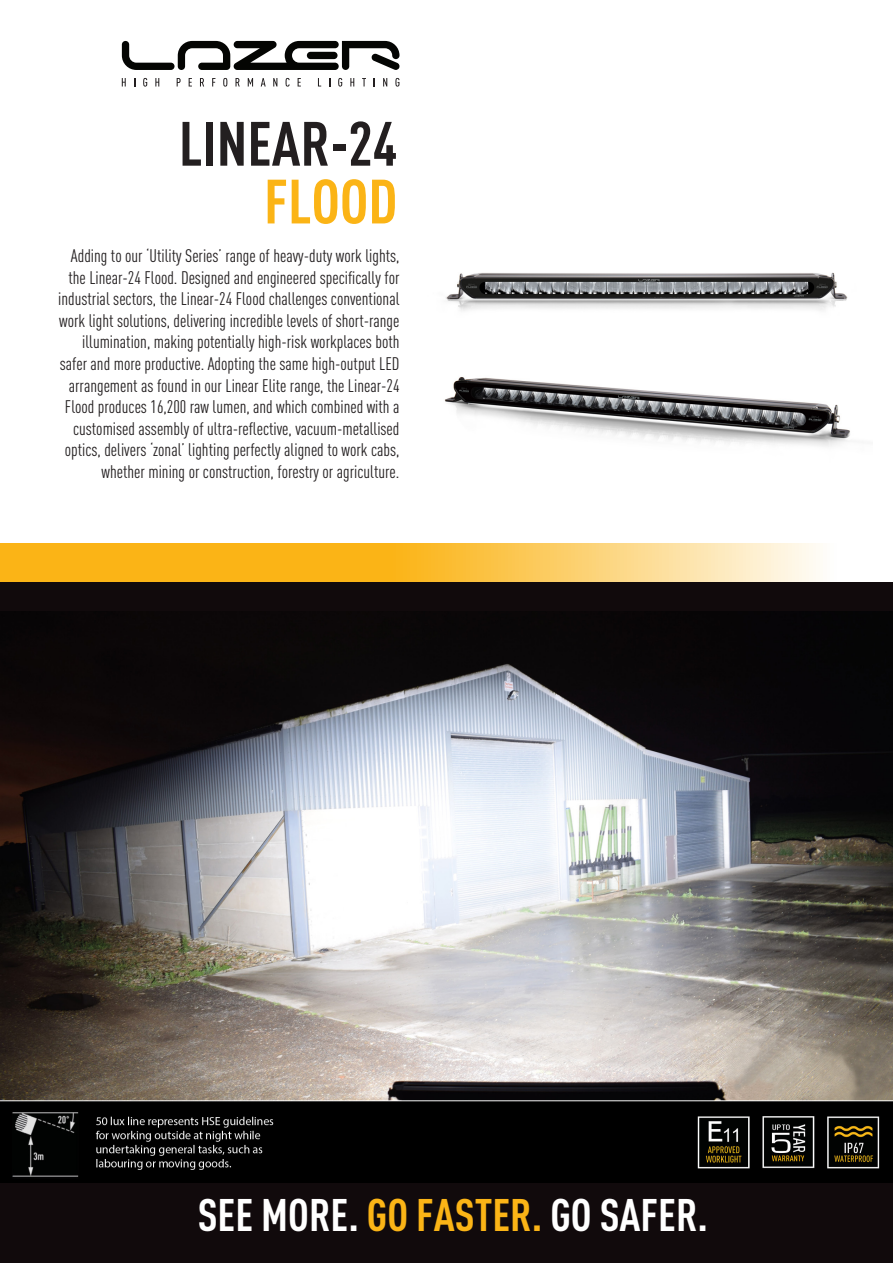
<style>
.page{position:relative;width:893px;height:1263px;background:#fff}
.page>*{position:absolute;margin:0;border:0;box-sizing:border-box;transform-origin:0 0}
.t1{font:700 condensed 61.5px "DINOT";color:#231f20}
.t2{font:700 condensed 61.5px "DINOT";color:#fbb416}
.t3{font:700 condensed 45px "DINOT";color:#fff}
.t4{font:condensed 18px/21.6px "DINOT";color:#231f20;text-align:right}
.s1{color:#fbb416}
</style>
<div class="page">
<svg style="left:0;top:543px;width:893px;height:40px;background:#f6c55a"></svg>
<img style="left:445px;top:272px;width:403px;height:39px">
<img style="left:444px;top:377px;width:406px;height:70px">
<svg style="left:122px;top:41px;width:277px;height:29px"></svg>
<svg style="left:122px;top:78px;width:4px;height:8px"></svg>
<svg style="left:143px;top:78px;width:4px;height:9px"></svg>
<svg style="left:155px;top:78px;width:4px;height:8px"></svg>
<svg style="left:177px;top:78px;width:4px;height:8px"></svg>
<svg style="left:189px;top:78px;width:3px;height:8px"></svg>
<svg style="left:200px;top:78px;width:4px;height:8px"></svg>
<svg style="left:212px;top:78px;width:3px;height:8px"></svg>
<svg style="left:223px;top:78px;width:4px;height:9px"></svg>
<svg style="left:235px;top:78px;width:5px;height:8px"></svg>
<svg style="left:248px;top:78px;width:5px;height:8px"></svg>
<svg style="left:261px;top:78px;width:5px;height:8px"></svg>
<svg style="left:273px;top:78px;width:4px;height:8px"></svg>
<svg style="left:286px;top:78px;width:4px;height:9px"></svg>
<svg style="left:298px;top:78px;width:3px;height:8px"></svg>
<svg style="left:338px;top:78px;width:4px;height:9px"></svg>
<svg style="left:350px;top:78px;width:4px;height:8px"></svg>
<svg style="left:362px;top:78px;width:4px;height:8px"></svg>
<svg style="left:383px;top:78px;width:4px;height:8px"></svg>
<svg style="left:395px;top:78px;width:4px;height:9px"></svg>
<div style="left:0;top:583px;width:893px;height:680px;background:#110a0c"></div>
<img style="left:0;top:612px;width:893px;height:570px">
<p class="t1" style="left:179px;top:107px;width:220px">LINEAR-24</p>
<p class="t2" style="left:264px;top:164px;width:135px">FLOOD</p>
<p class="t4" style="left:58px;top:245px;width:343px">Adding to our ‘Utility Series’ range of heavy-duty work lights, the Linear-24 Flood. Designed and engineered specifically for industrial sectors, the Linear-24 Flood challenges conventional work light solutions, delivering incredible levels of short-range illumination, making potentially high-risk workplaces both safer and more productive. Adopting the same high-output LED arrangement as found in our Linear Elite range, the Linear-24<br>Flood produces 16,200 raw lumen, and which combined with a customised assembly of ultra-reflective, vacuum-metallised optics, delivers ‘zonal’ lighting perfectly aligned to work cabs, whether mining or construction, forestry or agriculture.</p>
<p class="t3" style="left:198px;top:1188px;width:512px">SEE MORE. <span class="s1">GO FASTER.</span> GO SAFER.</p>
</div>
